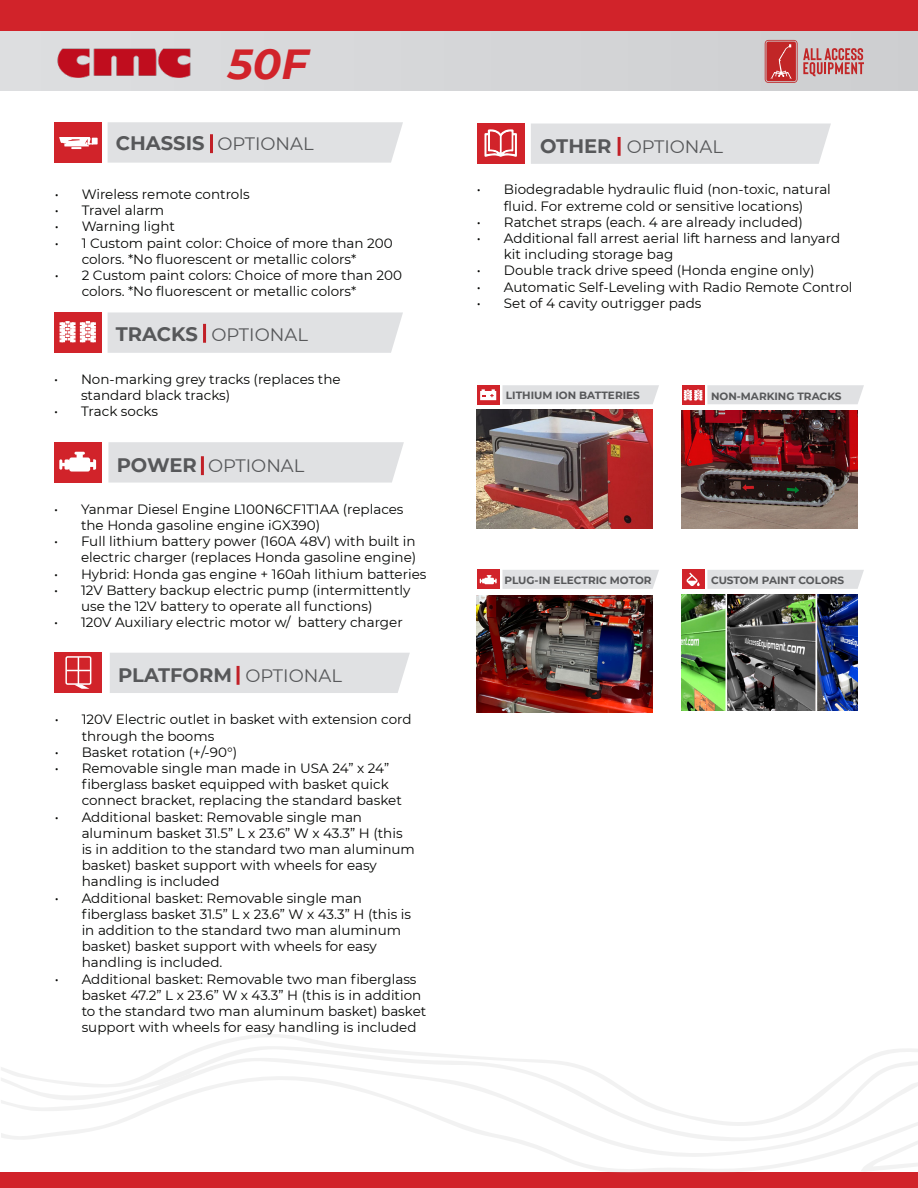
<style>
.page{position:relative;width:918px;height:1188px;background:#fff}
.page>*{position:absolute;margin:0;border:0;box-sizing:border-box;transform-origin:0 0}
.t1{font:italic 700 42px "Montserrat";color:#d1232a}
.t2{font:700 19.5px "Montserrat";color:#57585a}
.t3{font:18px "Montserrat";color:#57585a}
.t4{font:13.5px/16.2px "Montserrat";color:#040503}
.t5{font:700 10.5px "Montserrat";color:#57585a}
</style>
<div class="page">
<div style="left:0;top:0;width:918px;height:32px;background:#d1232a"></div>
<div style="left:0;top:1173px;width:918px;height:15px;background:#d1232a"></div>
<div style="left:1px;top:32px;width:917px;height:59px;background:#d5d6d8"></div>
<img style="left:57px;top:48px;width:134px;height:30px">
<svg style="left:765px;top:40px;width:99px;height:43px"></svg>
<svg style="left:179px;top:1034px;width:739px;height:23px"></svg>
<svg style="left:1px;top:1158px;width:917px;height:15px"></svg>
<svg style="left:1px;top:1057px;width:917px;height:101px"></svg>
<img style="left:682px;top:411px;width:176px;height:117px">
<img style="left:477px;top:409px;width:176px;height:119px">
<img style="left:682px;top:594px;width:176px;height:117px">
<div style="left:55px;top:122px;width:47px;height:41px;background:#d1232a"></div>
<div style="left:477px;top:123px;width:47px;height:40px;background:#d1232a"></div>
<div style="left:54px;top:312px;width:47px;height:41px;background:#d1232a"></div>
<div style="left:54px;top:442px;width:47px;height:41px;background:#d1232a"></div>
<svg style="left:60px;top:321px;width:36px;height:21px"></svg>
<svg style="left:59px;top:452px;width:37px;height:20px"></svg>
<svg style="left:59px;top:137px;width:39px;height:12px"></svg>
<svg style="left:484px;top:129px;width:33px;height:28px"></svg>
<div style="left:55px;top:653px;width:47px;height:40px;background:#d1232a"></div>
<div style="left:65px;top:656px;width:26px;height:29px;border:2px solid #fff;border-radius:2px"></div>
<svg style="left:66px;top:657px;width:25px;height:32px"></svg>
<div style="left:108px;top:122px;width:295px;height:41px;background:#e0e1e3"></div>
<hr style="left:210px;top:134px;width:3px;height:19px;background:#c12027">
<div style="left:108px;top:312px;width:295px;height:41px;background:#e0e1e3"></div>
<hr style="left:203px;top:324px;width:3px;height:19px;background:#c12027">
<div style="left:108px;top:442px;width:296px;height:41px;background:#e0e1e3"></div>
<hr style="left:201px;top:456px;width:3px;height:19px;background:#c12027">
<div style="left:110px;top:653px;width:300px;height:40px;background:#e0e1e3"></div>
<hr style="left:237px;top:666px;width:3px;height:19px;background:#c12027">
<div style="left:531px;top:124px;width:300px;height:40px;background:#e0e1e3"></div>
<hr style="left:618px;top:137px;width:3px;height:19px;background:#c12027">
<div style="left:502px;top:385px;width:157px;height:19px;background:#e0e1e3"></div>
<div style="left:707px;top:570px;width:157px;height:19px;background:#e0e1e3"></div>
<div style="left:477px;top:385px;width:22px;height:19px;background:linear-gradient(to right,#d1232a,#d1232a)"></div>
<svg style="left:682px;top:385px;width:2px;height:19px"></svg>
<div style="left:682px;top:570px;width:22px;height:19px;background:#d1232a"></div>
<svg style="left:480px;top:389px;width:16px;height:11px"></svg>
<svg style="left:684px;top:385px;width:180px;height:19px;background:#e1d4d7"></svg>
<svg style="left:686px;top:573px;width:14px;height:13px"></svg>
<img style="left:477px;top:596px;width:176px;height:117px">
<div style="left:477px;top:570px;width:22px;height:19px;background:#d1232a"></div>
<svg style="left:480px;top:570px;width:179px;height:19px;background:#e0d3d5"></svg>
<p class="t1" style="left:228px;top:33px;width:82px">50F</p>
<p class="t2" style="left:116px;top:129px;width:90px">CHASSIS</p>
<p class="t3" style="left:217px;top:131px;width:98px">OPTIONAL</p>
<p class="t4" style="left:55px;top:186px;width:196px">• Wireless remote controls</p>
<p class="t4" style="left:55px;top:202px;width:111px">• Travel alarm</p>
<p class="t4" style="left:55px;top:218px;width:122px">• Warning light</p>
<p class="t4" style="left:82px;top:234px;width:313px;text-indent:-27px">• 1 Custom paint color: Choice of more than 200 colors. *No fluorescent or metallic colors*</p>
<p class="t4" style="left:82px;top:267px;width:322px;text-indent:-27px">• 2 Custom paint colors: Choice of more than 200 colors. *No fluorescent or metallic colors*</p>
<p class="t2" style="left:116px;top:320px;width:83px">TRACKS</p>
<p class="t3" style="left:212px;top:322px;width:98px">OPTIONAL</p>
<p class="t4" style="left:81px;top:371px;width:261px;text-indent:-27px">• Non-marking grey tracks (replaces the standard black tracks)</p>
<p class="t4" style="left:54px;top:403px;width:106px">• Track socks</p>
<p class="t2" style="left:117px;top:451px;width:82px">POWER</p>
<p class="t3" style="left:208px;top:453px;width:98px">OPTIONAL</p>
<p class="t4" style="left:81px;top:500px;width:324px;text-indent:-27px">• Yanmar Diesel Engine L100N6CF1T1AA (replaces the Honda gasoline engine iGX390)</p>
<p class="t4" style="left:54px;top:533px;width:364px;text-align:right">• Full lithium battery power (160A 48V) with built in electric charger (replaces Honda gasoline engine)</p>
<p class="t4" style="left:54px;top:565px;width:374px">• Hybrid: Honda gas engine + 160ah lithium batteries</p>
<p class="t4" style="left:81px;top:581px;width:331px;text-indent:-27px">• 12V Battery backup electric pump (intermittently use the 12V battery to operate all functions)</p>
<p class="t4" style="left:54px;top:614px;width:350px">• 120V Auxiliary electric motor w/ battery charger</p>
<p class="t2" style="left:118px;top:661px;width:116px">PLATFORM</p>
<p class="t3" style="left:246px;top:663px;width:98px">OPTIONAL</p>
<p class="t4" style="left:82px;top:711px;width:331px;text-indent:-27px">• 120V Electric outlet in basket with extension cord through the booms</p>
<p class="t4" style="left:55px;top:744px;width:184px">• Basket rotation (+/-90°)</p>
<p class="t4" style="left:82px;top:760px;width:322px;text-indent:-27px">• Removable single man made in USA 24” x 24” fiberglass basket equipped with basket quick connect bracket, replacing the standard basket</p>
<p class="t4" style="left:82px;top:808px;width:335px;text-indent:-27px">• Additional basket: Removable single man aluminum basket 31.5” L x 23.6” W x 43.3” H (this is in addition to the standard two man aluminum basket) basket support with wheels for easy handling is included</p>
<p class="t4" style="left:82px;top:889px;width:331px;text-indent:-27px">• Additional basket: Removable single man fiberglass basket 31.5” L x 23.6” W x 43.3” H (this is in addition to the standard two man aluminum basket) basket support with wheels for easy handling is included.</p>
<p class="t4" style="left:82px;top:970px;width:346px;text-indent:-27px">• Additional basket: Removable two man fiberglass basket 47.2” L x 23.6” W x 43.3” H (this is in addition to the standard two man aluminum basket) basket support with wheels for easy handling is included</p>
<p class="t2" style="left:540px;top:132px;width:73px">OTHER</p>
<p class="t3" style="left:627px;top:134px;width:98px">OPTIONAL</p>
<p class="t4" style="left:477px;top:181px;width:355px;text-align:center">• Biodegradable hydraulic fluid (non-toxic, natural fluid. For extreme cold or sensitive locations)</p>
<p class="t4" style="left:477px;top:213px;width:327px">• Ratchet straps (each. 4 are already included)</p>
<p class="t4" style="left:504px;top:230px;width:338px;text-indent:-27px">• Additional fall arrest aerial lift harness and lanyard kit including storage bag</p>
<p class="t4" style="left:477px;top:262px;width:339px">• Double track drive speed (Honda engine only)</p>
<p class="t4" style="left:477px;top:278px;width:377px">• Automatic Self-Leveling with Radio Remote Control</p>
<p class="t4" style="left:477px;top:294px;width:226px">• Set of 4 cavity outrigger pads</p>
<p class="t5" style="left:506px;top:387px;width:135px">LITHIUM ION BATTERIES</p>
<p class="t5" style="left:711px;top:388px;width:132px">NON-MARKING TRACKS</p>
<p class="t5" style="left:504px;top:573px;width:149px">PLUG-IN ELECTRIC MOTOR</p>
<p class="t5" style="left:711px;top:573px;width:135px">CUSTOM PAINT COLORS</p>
</div>
